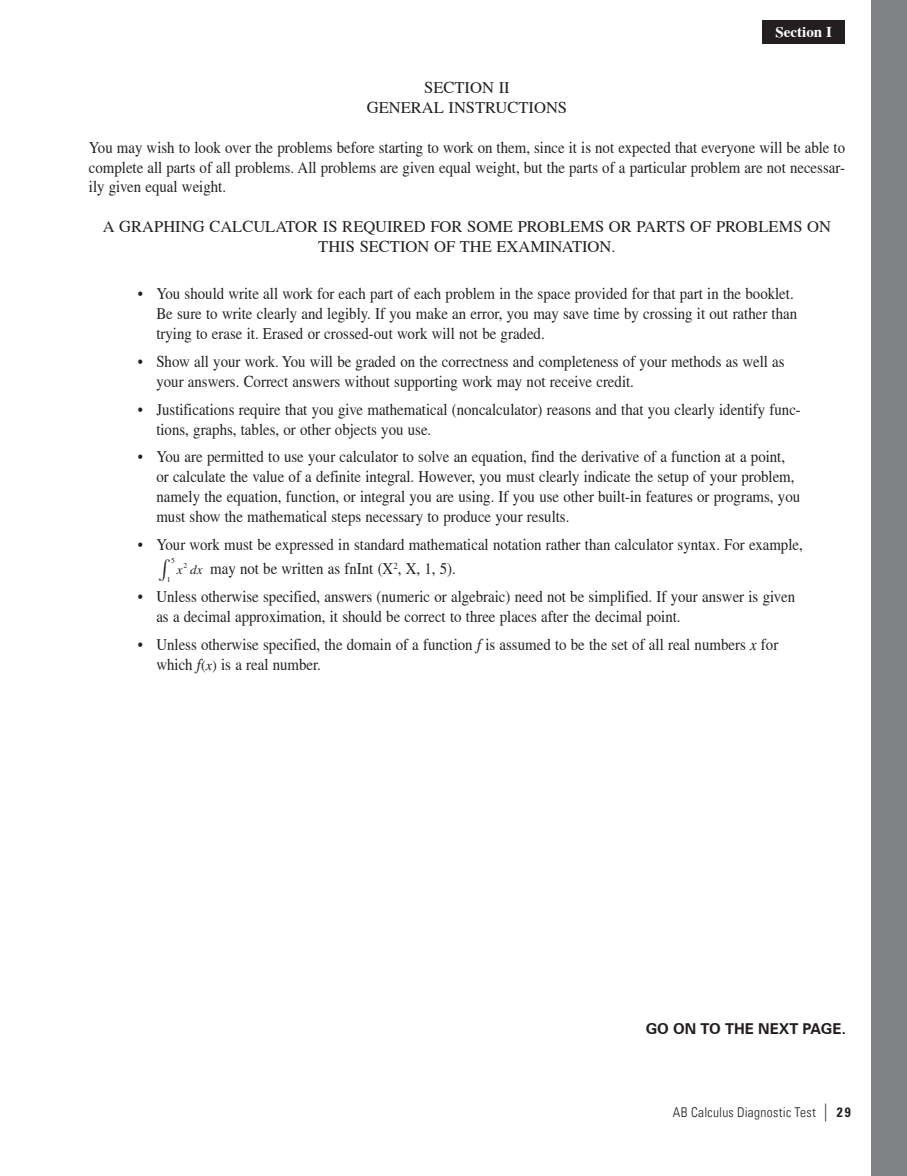
<style>
.page{position:relative;width:907px;height:1176px;background:#fff}
.page>*{position:absolute;margin:0;border:0;box-sizing:border-box;transform-origin:0 0}
.t1{font:16.5px/19.8px "Times";color:#231f20;scale:.9 1}
.t2{font:16.5px/19.8px "Times";color:#231f20;text-align:center}
.t3{font:700 15px "Zurich BT";color:#231f20}
.t4{font:700 15px "Times";color:#fff}
.t5{font:300 condensed 13.5px "Univers LT";letter-spacing:.02em;color:#231f20}
.t6{font:italic 13.05px "Times LT";color:#231f20}
.t7{font:7.5px "Times";color:#231f20}
.s1{font-family:"Times LT";font-style:italic}
.s2{font-size:14.25px}
.s3{font-family:"Times LT";font-style:italic;font-size:14.25px}
.s4{font-family:"Univers LT Std";font-weight:400;font-size:18px}
.s5{font-family:"Univers LT Std";font-weight:700}
</style>
<div class="page">
<div style="left:871px;top:0;width:36px;height:1176px;background:#808285"></div>
<div style="left:762px;top:20px;width:83px;height:23px;background:#231f20"></div>
<p class="t4" style="left:775px;top:23px;width:58px">Section I</p>
<p class="t2" style="left:367px;top:78px;width:202px">SECTION II<br>GENERAL INSTRUCTIONS</p>
<p class="t1" style="left:89px;top:137px;width:841px;text-align:justify">You may wish to look over the problems before starting to work on them, since it is not expected that everyone will be able to complete all parts of all problems. All problems are given equal weight, but the parts of a particular problem are not necessar&shy;ily given equal weight.</p>
<p class="t2" style="left:103px;top:216px;width:730px">A GRAPHING CALCULATOR IS REQUIRED FOR SOME PROBLEMS OR PARTS OF PROBLEMS ON<br>THIS SECTION OF THE EXAMINATION.</p>
<p class="t1" style="left:156px;top:284px;width:713px;text-indent:-19px">• You should write all work for each part of each problem in the space provided for that part in the booklet.<br>Be sure to write clearly and legibly. If you make an error, you may save time by crossing it out rather than trying to erase it. Erased or crossed-out work will not be graded.</p>
<p class="t1" style="left:156px;top:351px;width:699px;text-indent:-19px">• Show all your work. You will be graded on the correctness and completeness of your methods as well as your answers. Correct answers without supporting work may not receive credit.</p>
<p class="t1" style="left:156px;top:399px;width:717px;text-indent:-19px">• Justifications require that you give mathematical (noncalculator) reasons and that you clearly identify func&shy;tions, graphs, tables, or other objects you use.</p>
<p class="t1" style="left:156px;top:447px;width:717px;text-indent:-19px">• You are permitted to use your calculator to solve an equation, find the derivative of a function at a point, or calculate the value of a definite integral. However, you must clearly indicate the setup of your problem, namely the equation, function, or integral you are using. If you use other built-in features or programs, you must show the mathematical steps necessary to produce your results.</p>
<p class="t1" style="left:138px;top:534px;width:740px">• Your work must be expressed in standard mathematical notation rather than calculator syntax. For example,</p>
<p class="t6" style="left:177px;top:562px;width:27px">x dx</p>
<p class="t7" style="left:171px;top:556px;width:5px">5</p>
<p class="t1" style="left:210px;top:558px;width:274px">may not be written as fnInt (X<sup>2</sup>, X, 1, 5).</p>
<p class="t1" style="left:156px;top:586px;width:711px;text-indent:-19px">• Unless otherwise specified, answers (numeric or algebraic) need not be simplified. If your answer is given as a decimal approximation, it should be correct to three places after the decimal point.</p>
<p class="t1" style="left:156px;top:634px;width:692px;text-indent:-19px">• Unless otherwise specified, the domain of a function <span class="s1">f</span> is assumed to be the set of all real numbers <span class="s1">x</span> for which <span class="s1">f</span><span class="s2">(</span><span class="s3">x</span><span class="s2">)</span> is a real number.</p>
<p class="t7" style="left:184px;top:561px;width:5px">2</p>
<p class="t7" style="left:167px;top:575px;width:5px">1</p>
<p class="t3" style="left:645px;top:1019px;width:202px">GO ON TO THE NEXT PAGE.</p>
<p class="t5" style="left:673px;top:1104px;width:179px">AB Calculus Diagnostic Test <span class="s4">|</span> <span class="s5">2 9</span></p>
</div>
